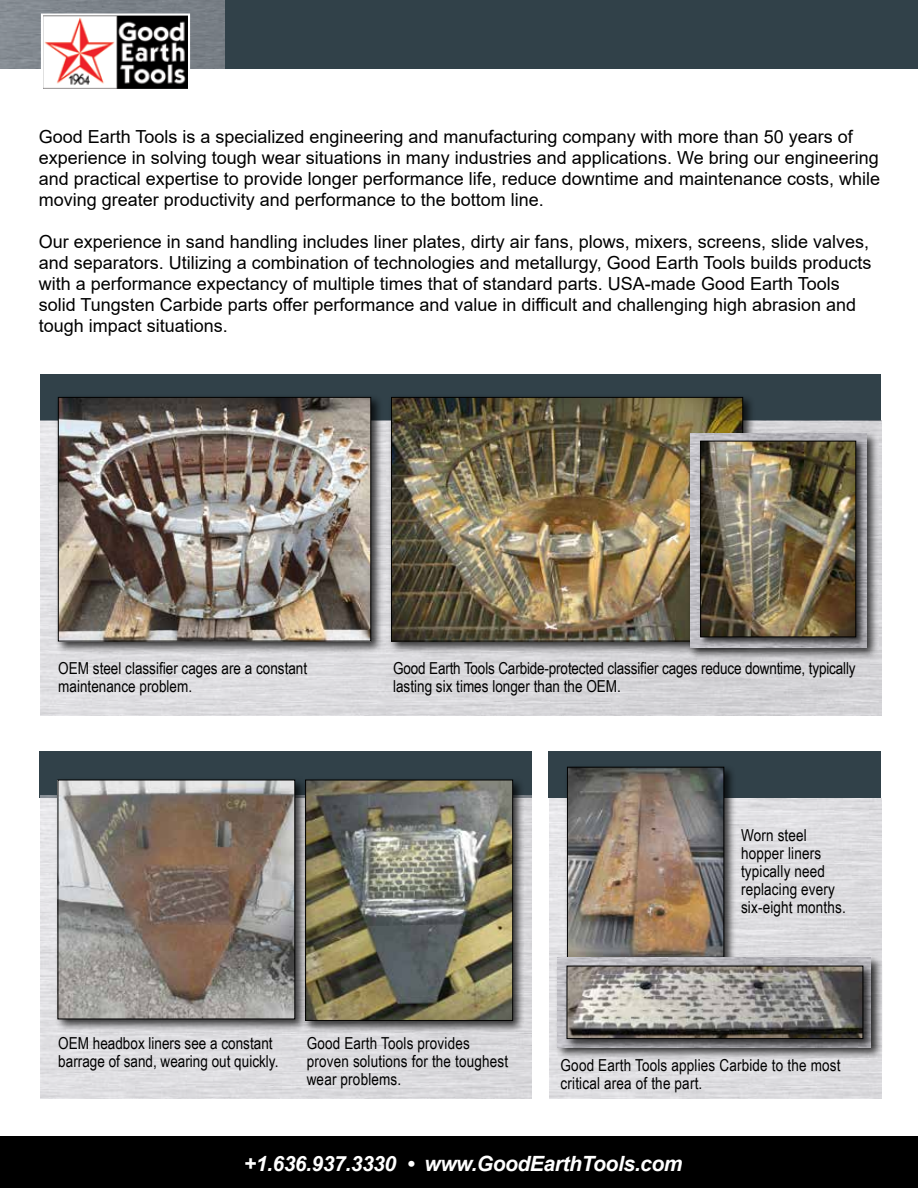
<style>
.page{position:relative;width:918px;height:1188px;background:#fff}
.page>*{position:absolute;margin:0;border:0;box-sizing:border-box;transform-origin:0 0}
.t1{font:italic 700 21px "Arial";letter-spacing:-.02em;color:#fff}
.t2{font:18px/21px "Arial";color:#000}
.t3{font:16.5px/18px "Arial Narrow";color:#000}
</style>
<div class="page">
<div style="left:0;top:0;width:918px;height:68px;background:#314149"></div>
<img style="left:0;top:0;width:225px;height:68px">
<img style="left:44px;top:17px;width:143px;height:71px">
<div style="left:41px;top:14px;width:149px;height:77px;border:2px solid #fff"></div>
<div style="left:0;top:1136px;width:918px;height:52px;background:#000"></div>
<div style="left:40px;top:374px;width:841px;height:47px;background:#314149"></div>
<div style="left:388px;top:394px;width:367px;height:260px;background:#000;opacity:.75"></div>
<img style="left:393px;top:399px;width:348px;height:240px">
<div style="left:391px;top:397px;width:352px;height:244px;border:1px solid #000"></div>
<div style="left:55px;top:394px;width:329px;height:260px;background:#000;opacity:.75"></div>
<img style="left:60px;top:399px;width:309px;height:240px">
<div style="left:58px;top:397px;width:313px;height:244px;border:1px solid #000"></div>
<div style="left:39px;top:752px;width:492px;height:46px;background:#314149"></div>
<img style="left:41px;top:796px;width:490px;height:302px">
<div style="left:302px;top:777px;width:224px;height:256px;background:#000;opacity:.75"></div>
<img style="left:308px;top:782px;width:203px;height:237px">
<div style="left:305px;top:780px;width:208px;height:241px;border:1px solid #000"></div>
<div style="left:54px;top:777px;width:254px;height:255px;background:#000;opacity:.75"></div>
<img style="left:60px;top:782px;width:233px;height:235px">
<div style="left:548px;top:752px;width:333px;height:46px;background:#314149"></div>
<div style="left:565px;top:764px;width:171px;height:219px;background:#000;opacity:.75"></div>
<img style="left:569px;top:769px;width:153px;height:186px">
<div style="left:567px;top:767px;width:157px;height:204px;border:1px solid #000"></div>
<div style="left:687px;top:431px;width:192px;height:229px;background:#000;opacity:.75"></div>
<img style="left:690px;top:434px;width:176px;height:213px">
<div style="left:698px;top:439px;width:168px;height:208px;background:#000;opacity:.75"></div>
<img style="left:702px;top:443px;width:152px;height:192px">
<div style="left:700px;top:441px;width:156px;height:196px;border:1px solid #000"></div>
<div style="left:555px;top:955px;width:328px;height:105px;background:#000;opacity:.75"></div>
<img style="left:558px;top:958px;width:313px;height:89px">
<div style="left:564px;top:963px;width:312px;height:88px;background:#000;opacity:.75"></div>
<img style="left:569px;top:968px;width:292px;height:69px">
<div style="left:567px;top:966px;width:296px;height:73px;border:1px solid #000"></div>
<p class="t2" style="left:39px;top:127px;width:843px">Good Earth Tools is a specialized engineering and manufacturing company with more than 50 years of experience in solving tough wear situations in many industries and applications. We bring our engineering and practical expertise to provide longer performance life, reduce downtime and maintenance costs, while moving greater productivity and performance to the bottom line.</p>
<p class="t2" style="left:39px;top:232px;width:834px">Our experience in sand handling includes liner plates, dirty air fans, plows, mixers, screens, slide valves, and separators. Utilizing a combination of technologies and metallurgy, Good Earth Tools builds products with a performance expectancy of multiple times that of standard parts. USA-made Good Earth Tools solid Tungsten Carbide parts offer performance and value in difficult and challenging high abrasion and tough impact situations.</p>
<p class="t3" style="left:58px;top:659px;width:250px">OEM steel classifier cages are a constant maintenance problem.</p>
<p class="t3" style="left:393px;top:658px;width:464px">Good Earth Tools Carbide-protected classifier cages reduce downtime, typically lasting six times longer than the OEM.</p>
<p class="t3" style="left:58px;top:1033px;width:222px">OEM headbox liners see a constant barrage of sand, wearing out quickly.</p>
<p class="t3" style="left:307px;top:1033px;width:203px">Good Earth Tools provides proven solutions for the toughest wear problems.</p>
<p class="t3" style="left:741px;top:825px;width:106px">Worn steel hopper liners typically need replacing every six-eight months.</p>
<p class="t3" style="left:561px;top:1056px;width:281px">Good Earth Tools applies Carbide to the most critical area of the part.</p>
<p class="t1" style="left:244px;top:1150px;width:440px">+1.636.937.3330 • www.GoodEarthTools.com</p>
</div>
